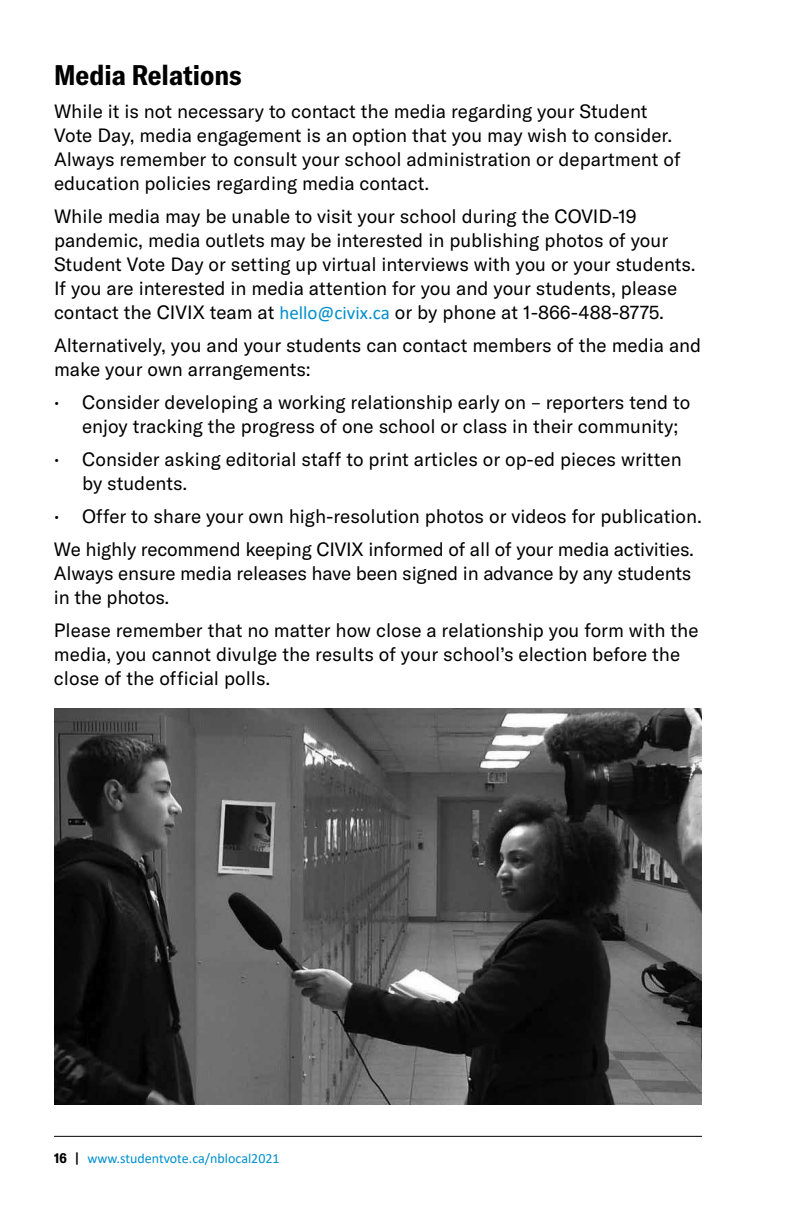
<style>
.page{position:relative;width:792px;height:1224px;background:#fff}
.page>*{position:absolute;margin:0;border:0;box-sizing:border-box;transform-origin:0 0}
.t1{font:700 condensed 28px "GT America";color:#000}
.t2{font:19px/24px "GT America";color:#000}
.t3{font:14px "Calibri";color:#0090cd}
.s1{font-family:"Calibri";color:#0090cd}
.s2{font-size:16px}
.s3{font-family:"GT America";font-weight:700;font-stretch:condensed;color:#000}
</style>
<div class="page">
<hr style="left:54px;top:1136px;width:648px;height:1px;background:#000">
<img style="left:54px;top:708px;width:648px;height:396px">
<h1 class="t1" style="left:54px;top:58px;width:189px">Media Relations</h1>
<p class="t2" style="left:54px;top:99px;width:628px">While it is not necessary to contact the media regarding your Student Vote Day, media engagement is an option that you may wish to consider.<br>Always remember to consult your school administration or department of education policies regarding media contact.</p>
<p class="t2" style="left:54px;top:204px;width:643px">While media may be unable to visit your school during the COVID-19 pandemic, media outlets may be interested in publishing photos of your Student Vote Day or setting up virtual interviews with you or your students.<br>If you are interested in media attention for you and your students, please contact the CIVIX team at <span class="s1">hello@civix.ca</span> or by phone at 1-866-488-8775.</p>
<p class="t2" style="left:54px;top:333px;width:649px">Alternatively, you and your students can contact members of the media and make your own arrangements:</p>
<p class="t2" style="left:82px;top:390px;width:610px;text-indent:-28px"><span class="s2">•</span> Consider developing a working relationship early on – reporters tend to enjoy tracking the progress of one school or class in their community;</p>
<p class="t2" style="left:82px;top:447px;width:601px;text-indent:-28px"><span class="s2">•</span> Consider asking editorial staff to print articles or op-ed pieces written by students.</p>
<p class="t2" style="left:54px;top:500px;width:650px;line-height:33px"><span class="s2">•</span> Offer to share your own high-resolution photos or videos for publication.<br>We highly recommend keeping CIVIX informed of all of your media activities.</p>
<p class="t2" style="left:54px;top:561px;width:639px">Always ensure media releases have been signed in advance by any students in the photos.</p>
<p class="t2" style="left:54px;top:618px;width:646px">Please remember that no matter how close a relationship you form with the media, you cannot divulge the results of your school’s election before the close of the official polls.</p>
<p class="t3" style="left:54px;top:1149px;width:227px"><span class="s3">16 |</span> www.studentvote.ca/nblocal2021</p>
</div>
